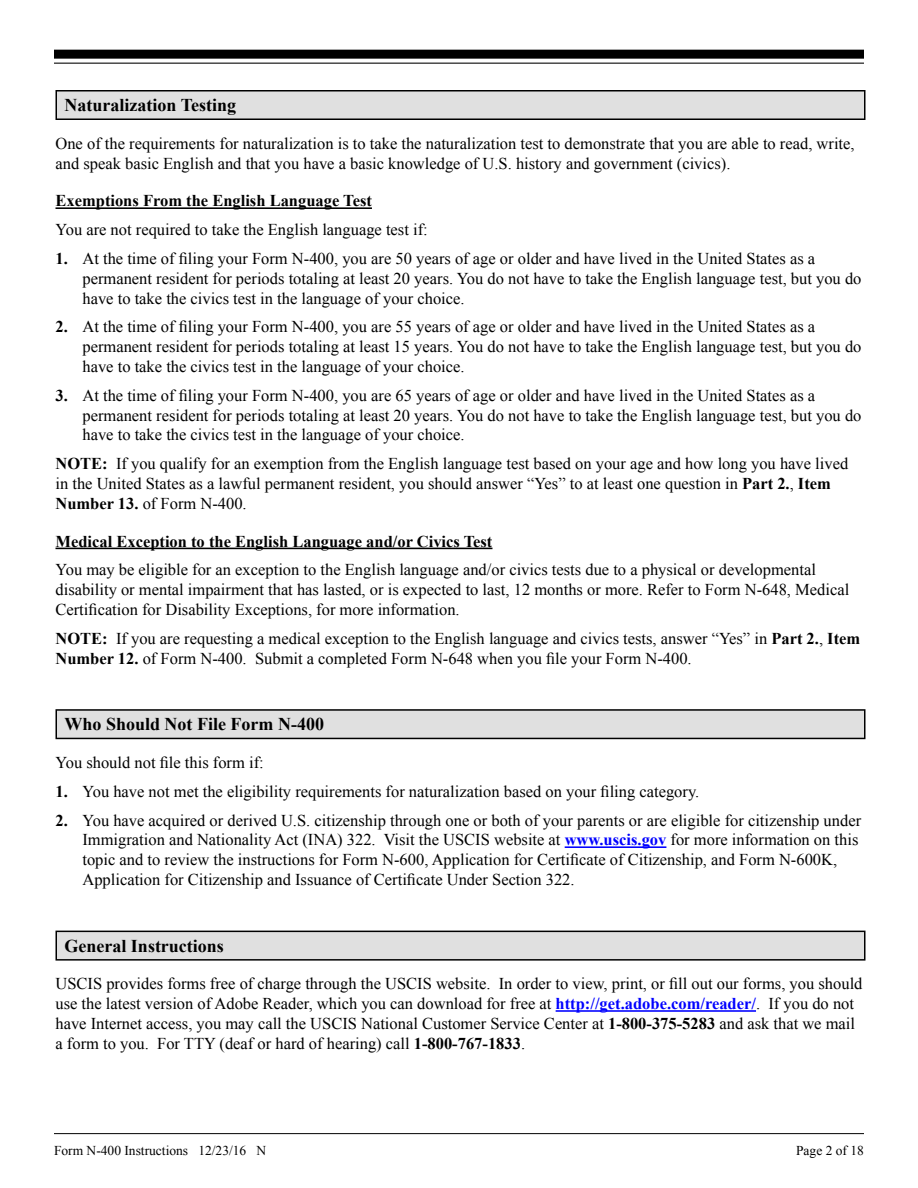
<style>
.page{position:relative;width:918px;height:1188px;background:#fff}
.page>*{position:absolute;margin:0;border:0;box-sizing:border-box;transform-origin:0 0}
.t1{font:700 18px "Times New Roman";color:#000}
.t2{font:16.5px/19.8px "Times New Roman";color:#000}
.t3{font:700 16.5px "Times New Roman";color:#000}
.t4{font:13.5px "Times New Roman";color:#000}
.s1{font-weight:700}
.s2{font-weight:700;color:#00f}
</style>
<div class="page">
<hr style="left:54px;top:1133px;width:810px;height:1px;background:#000">
<div style="left:54px;top:50px;width:810px;height:9px;background:#000"></div>
<hr style="left:54px;top:63px;width:810px;height:1px;background:#000">
<div style="left:56px;top:90px;width:810px;height:30px;background:#707070"></div>
<div style="left:57px;top:92px;width:807px;height:26px;background:#e0e0e0"></div>
<hr style="left:56px;top:207px;width:316px;height:2px;background:#000">
<hr style="left:56px;top:548px;width:436px;height:1px;background:#000">
<div style="left:56px;top:709px;width:810px;height:30px;background:#434343"></div>
<div style="left:57px;top:711px;width:807px;height:27px;background:#e0e0e0"></div>
<hr style="left:565px;top:846px;width:101px;height:2px;background:#00f">
<div style="left:56px;top:931px;width:810px;height:30px;background:#151515"></div>
<div style="left:57px;top:932px;width:807px;height:27px;background:#e0e0e0"></div>
<hr style="left:556px;top:1010px;width:200px;height:2px;background:#00f">
<p class="t1" style="left:64px;top:93px;width:173px">Naturalization Testing</p>
<p class="t2" style="left:56px;top:133px;width:801px">One of the requirements for naturalization is to take the naturalization test to demonstrate that you are able to read, write, and speak basic English and that you have a basic knowledge of U.S. history and government (civics).</p>
<p class="t3" style="left:56px;top:189px;width:318px">Exemptions From the English Language Test</p>
<p class="t2" style="left:56px;top:220px;width:374px">You are not required to take the English language test if:</p>
<p class="t2" style="left:82px;top:248px;width:781px;text-indent:-27px"><span class="s1">1.</span> At the time of filing your Form N-400, you are 50 years of age or older and have lived in the United States as a permanent resident for periods totaling at least 20 years. You do not have to take the English language test, but you do have to take the civics test in the language of your choice.</p>
<p class="t2" style="left:82px;top:317px;width:781px;text-indent:-27px"><span class="s1">2.</span> At the time of filing your Form N-400, you are 55 years of age or older and have lived in the United States as a permanent resident for periods totaling at least 15 years. You do not have to take the English language test, but you do have to take the civics test in the language of your choice.</p>
<p class="t2" style="left:82px;top:385px;width:781px;text-indent:-27px"><span class="s1">3.</span> At the time of filing your Form N-400, you are 65 years of age or older and have lived in the United States as a permanent resident for periods totaling at least 20 years. You do not have to take the English language test, but you do have to take the civics test in the language of your choice.</p>
<p class="t2" style="left:56px;top:453px;width:794px"><span class="s1">NOTE:</span> If you qualify for an exemption from the English language test based on your age and how long you have lived in the United States as a lawful permanent resident, you should answer “Yes” to at least one question in <span class="s1">Part 2.</span>, <span class="s1">Item<br>Number 13.</span> of Form N-400.</p>
<p class="t3" style="left:56px;top:530px;width:438px">Medical Exception to the English Language and/or Civics Test</p>
<p class="t2" style="left:56px;top:560px;width:795px">You may be eligible for an exception to the English language and/or civics tests due to a physical or developmental disability or mental impairment that has lasted, or is expected to last, 12 months or more. Refer to Form N-648, Medical<br>Certification for Disability Exceptions, for more information.</p>
<p class="t2" style="left:56px;top:628px;width:806px"><span class="s1">NOTE:</span> If you are requesting a medical exception to the English language and civics tests, answer “Yes” in <span class="s1">Part 2.</span>, <span class="s1">Item<br>Number 12.</span> of Form N-400. Submit a completed Form N-648 when you file your Form N-400.</p>
<p class="t1" style="left:64px;top:712px;width:261px">Who Should Not File Form N-400</p>
<p class="t2" style="left:56px;top:752px;width:210px">You should not file this form if:</p>
<p class="t2" style="left:56px;top:781px;width:645px"><span class="s1">1.</span> You have not met the eligibility requirements for naturalization based on your filing category.</p>
<p class="t2" style="left:82px;top:810px;width:780px;text-indent:-27px"><span class="s1">2.</span> You have acquired or derived U.S. citizenship through one or both of your parents or are eligible for citizenship under Immigration and Nationality Act (INA) 322. Visit the USCIS website at <span class="s2">www.uscis.gov</span> for more information on this topic and to review the instructions for Form N-600, Application for Certificate of Citizenship, and Form N-600K, Application for Citizenship and Issuance of Certificate Under Section 322.</p>
<p class="t1" style="left:64px;top:933px;width:161px">General Instructions</p>
<p class="t2" style="left:56px;top:974px;width:809px">USCIS provides forms free of charge through the USCIS website. In order to view, print, or fill out our forms, you should use the latest version of Adobe Reader, which you can download for free at <span class="s2">http://get.adobe.com/reader/</span>. If you do not have Internet access, you may call the USCIS National Customer Service Center at <span class="s1">1-800-375-5283</span> and ask that we mail a form to you. For TTY (deaf or hard of hearing) call <span class="s1">1-800-767-1833</span>.</p>
<p class="t4" style="left:54px;top:1141px;width:214px">Form N-400 Instructions 12/23/16 N</p>
<p class="t4" style="left:796px;top:1141px;width:69px">Page 2 of 18</p>
</div>
